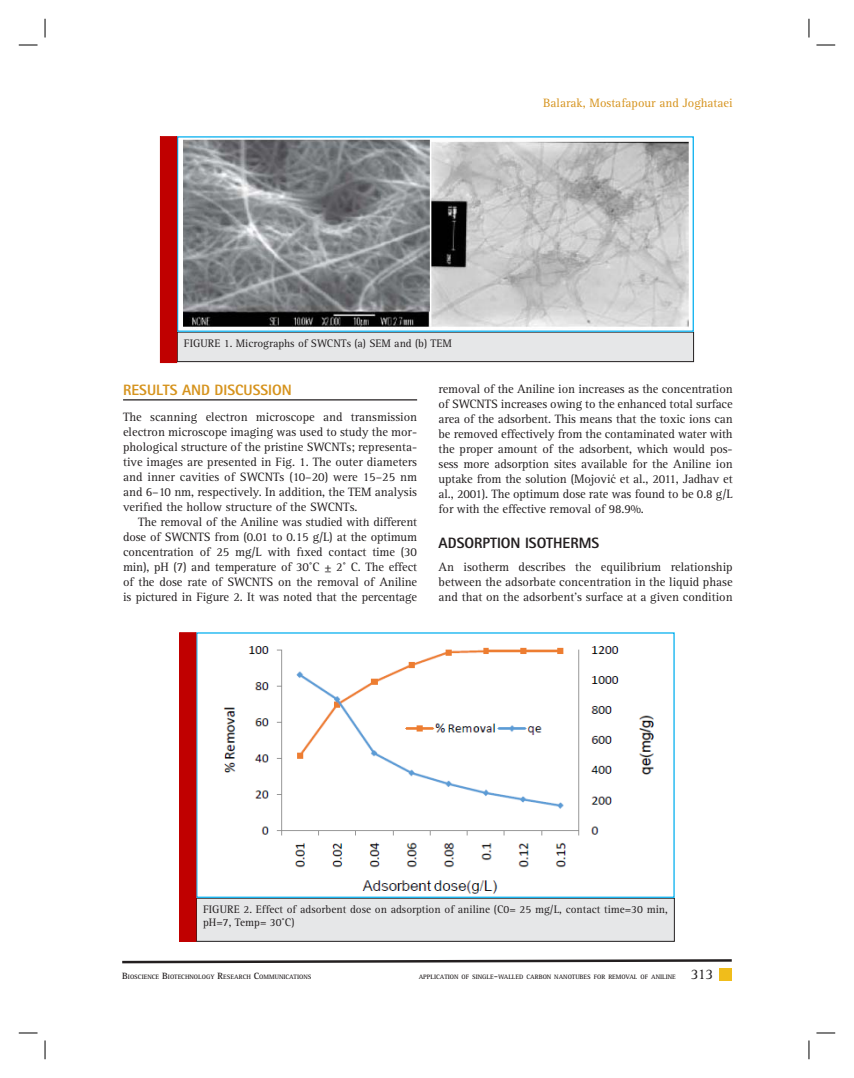
<style>
.page{position:relative;width:854px;height:1078px;background:#fff}
.page>*{position:absolute;margin:0;border:0;box-sizing:border-box;transform-origin:0 0}
.t1{font:800 15px "Rotis Sans Serif Std";color:#d6931d}
.t2{font:800 15px "Rotis Sans Serif Std";color:#231f20}
.t3{font:15px "Rotis Serif Std";color:#231f20}
.t4{font:12.5px/15px "Rotis Serif Std";letter-spacing:-.01em;color:#231f20;text-align:justify}
.t5{font:12.5px "Rotis Serif Std";color:#d6931d}
.t6{font:11.25px/13.8px "Rotis Serif Std";color:#231f20}
.t7{font:700 6.5px "Rotis Serif Std";color:#231f20}
.s1{font-size:9.38px}
</style>
<div class="page">
<svg style="left:122px;top:959px;width:610px;height:5px"></svg>
<div style="left:719px;top:968px;width:12px;height:13px;background:#f0bd1b"></div>
<hr style="left:123px;top:399px;width:294px;height:1px;background:#231f20">
<div style="left:177px;top:332px;width:516px;height:30px;background:#e6e7e8"></div>
<div style="left:177px;top:332px;width:516px;height:30px;border:1px solid #231f20"></div>
<img style="left:183px;top:139px;width:506px;height:190px">
<div style="left:177px;top:136px;width:516px;height:196px;border:1px solid #00aeef"></div>
<div style="left:160px;top:137px;width:17px;height:226px;background:#c00000"></div>
<div style="left:196px;top:898px;width:478px;height:43px;background:#e6e7e8"></div>
<div style="left:196px;top:898px;width:478px;height:44px;border:1px solid #231f20"></div>
<img style="left:223px;top:646px;width:431px;height:248px">
<div style="left:196px;top:632px;width:478px;height:266px;border:1px solid #00aeef"></div>
<div style="left:179px;top:633px;width:17px;height:308px;background:#c00000"></div>
<svg style="left:19px;top:44px;width:19px;height:2px"></svg>
<svg style="left:816px;top:44px;width:19px;height:2px"></svg>
<svg style="left:19px;top:1032px;width:19px;height:2px"></svg>
<svg style="left:816px;top:1032px;width:19px;height:2px"></svg>
<svg style="left:44px;top:19px;width:2px;height:19px"></svg>
<svg style="left:44px;top:1040px;width:2px;height:19px"></svg>
<svg style="left:808px;top:19px;width:1px;height:19px"></svg>
<svg style="left:808px;top:1040px;width:1px;height:19px"></svg>
<p class="t6" style="left:184px;top:337px;width:269px">FIGURE 1. Micrographs of SWCNTs (a) SEM and (b) TEM</p>
<p class="t5" style="left:543px;top:98px;width:191px">Balarak, Mostafapour and Joghataei</p>
<p class="t1" style="left:123px;top:384px;width:170px">RESULTS AND DISCUSSION</p>
<p class="t4" style="left:123px;top:410px;width:295px">The scanning electron microscope and transmission electron microscope imaging was used to study the mor&shy;phological structure of the pristine SWCNTs; representa&shy;tive images are presented in Fig. 1. The outer diameters and inner cavities of SWCNTs (10–20) were 15–25 nm and 6–10 nm, respectively. In addition, the TEM analysis verified the hollow structure of the SWCNTs.</p>
<p class="t4" style="left:123px;top:515px;width:295px;text-indent:15px">The removal of the Aniline was studied with different dose of SWCNTS from (0.01 to 0.15 g/L) at the optimum concentration of 25 mg/L with fixed contact time (30 min), pH (7) and temperature of 30˚C ± 2˚ C. The effect of the dose rate of SWCNTS on the removal of Aniline is pictured in Figure 2. It was noted that the percentage</p>
<p class="t4" style="left:438px;top:383px;width:295px">removal of the Aniline ion increases as the concentration of SWCNTS increases owing to the enhanced total surface area of the adsorbent. This means that the toxic ions can be removed effectively from the contaminated water with the proper amount of the adsorbent, which would pos&shy;sess more adsorption sites available for the Aniline ion uptake from the solution (Mojovic´ et al., 2011, Jadhav et al., 2001). The optimum dose rate was found to be 0.8 g/L for with the effective removal of 98.9%.</p>
<p class="t2" style="left:438px;top:537px;width:162px">ADSORPTION ISOTHERMS</p>
<p class="t4" style="left:438px;top:560px;width:295px">An isotherm describes the equilibrium relationship between the adsorbate concentration in the liquid phase and that on the adsorbent’s surface at a given condition</p>
<p class="t6" style="left:203px;top:903px;width:466px">FIGURE 2. Effect of adsorbent dose on adsorption of aniline (C0= 25 mg/L, contact time=30 min, pH=7, Temp= 30˚C)</p>
<p class="t7" style="left:122px;top:974px;width:191px"><span class="s1">B</span>IOSCIENCE <span class="s1">B</span>IOTECHNOLOGY <span class="s1">R</span>ESEARCH <span class="s1">C</span>OMMUNICATIONS</p>
<p class="t7" style="left:418px;top:974px;width:258px">APPLICATION OF SINGLE<span class="s1">-</span>WALLED CARBON NANOTUBES FOR REMOVAL OF ANILINE</p>
<p class="t3" style="left:690px;top:967px;width:24px">313</p>
</div>
